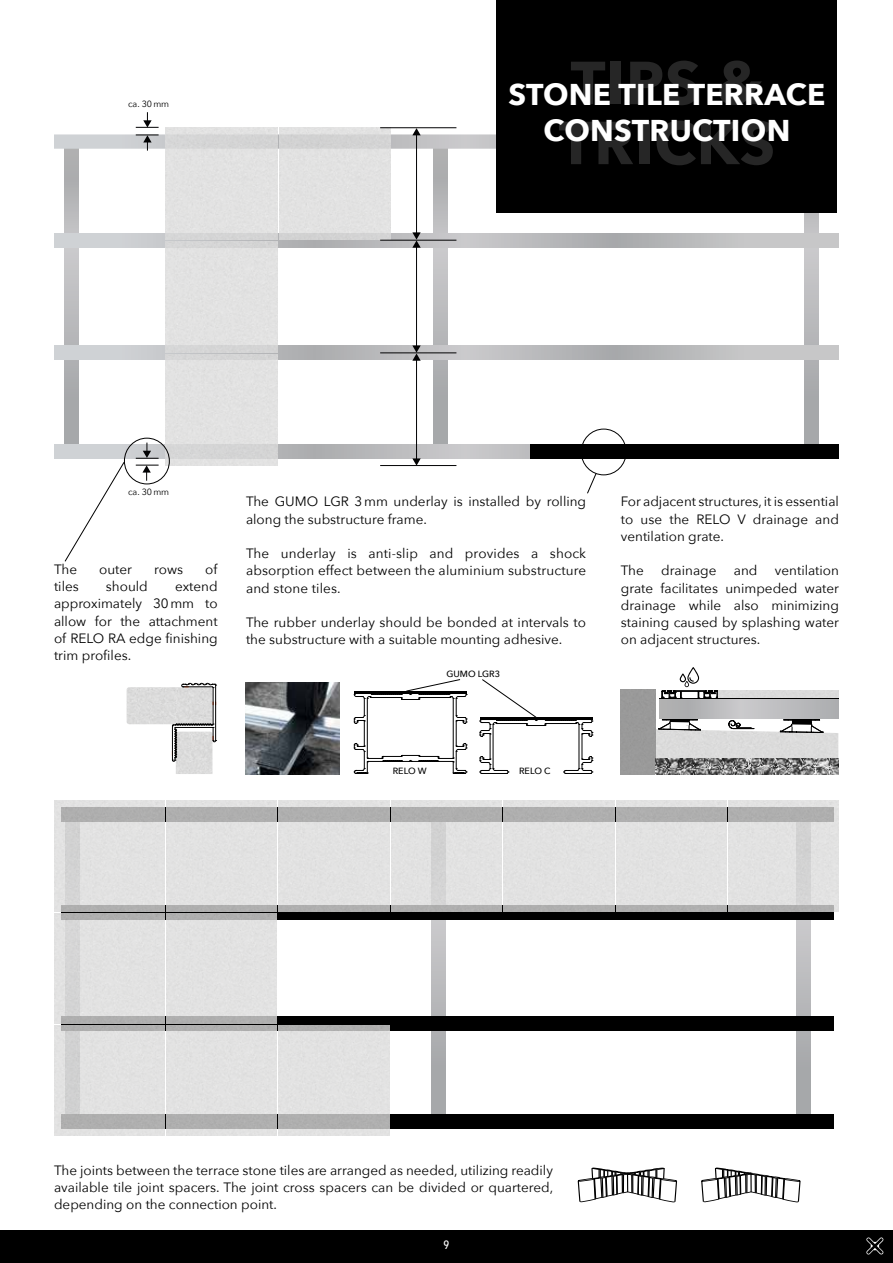
<style>
.page{position:relative;width:893px;height:1263px;background:#fff}
.page>*{position:absolute;margin:0;border:0;box-sizing:border-box;transform-origin:0 0}
.t1{font:700 60px/60px "Avenir Next";letter-spacing:.01em;color:#fff}
.t2{font:700 30px/36px "Avenir Next";letter-spacing:.01em;color:#fff;text-align:center}
.t3{font:13.5px/17.2px "Avenir Next";color:#000;text-align:justify}
.t4{font:500 12px "Avenir Next Condensed";color:#fff}
.t5{font:500 9px "Avenir Next";color:#000}
.t6{font:9px "Avenir Next";color:#000}
</style>
<div class="page">
<div style="left:0;top:1230px;width:893px;height:33px;background:#000"></div>
<svg style="left:866px;top:1237px;width:17px;height:17px"></svg>
<svg style="left:804px;top:213px;width:14px;height:231px;background:#b5b6b8"></svg>
<svg style="left:433px;top:151px;width:14px;height:293px;background:#b4b5b7"></svg>
<svg style="left:65px;top:151px;width:14px;height:293px;background:#b4b5b7"></svg>
<svg style="left:54px;top:233px;width:785px;height:14px;background:#c1c2c4"></svg>
<svg style="left:54px;top:346px;width:785px;height:14px;background:#bdbec0"></svg>
<svg style="left:54px;top:444px;width:476px;height:15px;background:#bfc0c2"></svg>
<div style="left:530px;top:444px;width:309px;height:15px;background:#000"></div>
<img style="left:166px;top:241px;width:111px;height:111px">
<img style="left:166px;top:354px;width:111px;height:111px">
<hr style="left:416px;top:134px;width:1px;height:100px;background:#020203">
<svg style="left:54px;top:112px;width:442px;height:39px"></svg>
<svg style="left:136px;top:443px;width:23px;height:16px"></svg>
<svg style="left:136px;top:465px;width:23px;height:16px"></svg>
<hr style="left:380px;top:240px;width:76px;height:1px;background:#020203">
<hr style="left:416px;top:246px;width:1px;height:101px;background:#020203">
<svg style="left:412px;top:232px;width:9px;height:16px"></svg>
<hr style="left:380px;top:352px;width:76px;height:1px;background:#020203">
<hr style="left:380px;top:465px;width:76px;height:1px;background:#020203">
<hr style="left:416px;top:359px;width:1px;height:101px;background:#020203">
<svg style="left:412px;top:345px;width:9px;height:16px"></svg>
<svg style="left:412px;top:458px;width:9px;height:7px"></svg>
<div style="left:496px;top:0;width:340px;height:213px;background:#000"></div>
<svg style="left:578px;top:1167px;width:99px;height:35px"></svg>
<svg style="left:702px;top:1168px;width:98px;height:34px"></svg>
<div style="left:655px;top:729px;width:183px;height:29px;background:#dbdbdb"></div>
<svg style="left:659px;top:718px;width:42px;height:12px"></svg>
<hr style="left:671px;top:722px;width:18px;height:3px;background:#fff">
<hr style="left:659px;top:698px;width:180px;height:1px;background:#000">
<div style="left:621px;top:689px;width:34px;height:85px;background:#999"></div>
<img style="left:655px;top:758px;width:184px;height:16px">
<svg style="left:780px;top:718px;width:43px;height:15px"></svg>
<hr style="left:792px;top:724px;width:19px;height:3px;background:#fff">
<svg style="left:728px;top:720px;width:26px;height:9px"></svg>
<svg style="left:659px;top:699px;width:180px;height:19px;background:#b9b9bb"></svg>
<svg style="left:661px;top:667px;width:58px;height:31px"></svg>
<svg style="left:797px;top:919px;width:14px;height:196px;background:#b1b2b4"></svg>
<svg style="left:431px;top:919px;width:14px;height:196px;background:#b1b2b4"></svg>
<svg style="left:61px;top:905px;width:773px;height:14px;background:#4f4f4f"></svg>
<div style="left:61px;top:1017px;width:773px;height:14px;background:#000"></div>
<div style="left:61px;top:1115px;width:773px;height:14px;background:#000"></div>
<img style="left:166px;top:913px;width:111px;height:110px">
<img style="left:166px;top:1025px;width:111px;height:111px">
<img style="left:279px;top:1025px;width:110px;height:111px">
<img style="left:54px;top:801px;width:110px;height:110px">
<img style="left:729px;top:801px;width:110px;height:110px">
<img style="left:391px;top:801px;width:111px;height:110px">
<img style="left:54px;top:913px;width:110px;height:110px">
<img style="left:54px;top:1025px;width:110px;height:111px">
<img style="left:246px;top:683px;width:94px;height:91px">
<svg style="left:354px;top:679px;width:113px;height:95px"></svg>
<svg style="left:480px;top:679px;width:113px;height:95px"></svg>
<div style="left:124px;top:438px;width:46px;height:46px;border:1px solid #000;border-radius:50%"></div>
<div style="left:581px;top:429px;width:45px;height:46px;border:1px solid #000;border-radius:50%"></div>
<svg style="left:64px;top:461px;width:61px;height:101px"></svg>
<svg style="left:587px;top:472px;width:10px;height:22px"></svg>
<img style="left:176px;top:762px;width:36px;height:12px">
<div style="left:127px;top:687px;width:85px;height:37px;background:#dbdbdb"></div>
<hr style="left:213px;top:688px;width:1px;height:36px;background:#000">
<hr style="left:215px;top:685px;width:1px;height:55px;background:#000">
<svg style="left:172px;top:723px;width:45px;height:39px"></svg>
<svg style="left:181px;top:683px;width:36px;height:5px"></svg>
<p class="t6" style="left:128px;top:96px;width:43px">ca. 30mm</p>
<h1 class="t1" style="left:559px;top:52px;width:218px">TIPS &amp;<br>TRICKS</h1>
<h2 class="t2" style="left:509px;top:77px;width:318px">STONE TILE TERRACE<br>CONSTRUCTION</h2>
<p class="t6" style="left:128px;top:484px;width:43px">ca. 30mm</p>
<p class="t3" style="left:54px;top:560px;width:25px">The</p>
<p class="t3" style="left:99px;top:560px;width:34px">outer</p>
<p class="t3" style="left:154px;top:560px;width:30px">rows</p>
<p class="t3" style="left:205px;top:560px;width:14px">of</p>
<p class="t3" style="left:54px;top:577px;width:26px">tiles</p>
<p class="t3" style="left:106px;top:577px;width:43px">should</p>
<p class="t3" style="left:54px;top:577px;width:165px;text-indent:121px">extend approximately 30mm to allow for the attachment of RELO RA edge finishing trim profiles.</p>
<p class="t3" style="left:246px;top:492px;width:342px">The GUMO LGR 3mm underlay is installed by rolling along the substructure frame.</p>
<p class="t3" style="left:246px;top:544px;width:342px">The underlay is anti-slip and provides a shock absorption effect between the aluminium substructure and stone tiles.</p>
<p class="t3" style="left:246px;top:613px;width:342px">The rubber underlay should be bonded at intervals to the substructure with a suitable mounting adhesive.</p>
<p class="t5" style="left:446px;top:667px;width:55px">GUMO LGR3</p>
<p class="t3" style="left:621px;top:492px;width:220px">For adjacent structures, it is essential to use the RELO V drainage and ventilation grate.</p>
<p class="t3" style="left:621px;top:561px;width:25px">The</p>
<p class="t3" style="left:661px;top:561px;width:57px">drainage</p>
<p class="t3" style="left:734px;top:561px;width:25px">and</p>
<p class="t3" style="left:621px;top:561px;width:220px;text-indent:154px">ventilation grate facilitates unimpeded water drainage while also minimizing staining caused by splashing water on adjacent structures.</p>
<p class="t5" style="left:393px;top:763px;width:35px">RELO W</p>
<p class="t5" style="left:519px;top:763px;width:33px">RELO C</p>
<p class="t3" style="left:54px;top:1160px;width:501px">The joints between the terrace stone tiles are arranged as needed, utilizing readily available tile joint spacers. The joint cross spacers can be divided or quartered, depending on the connection point.</p>
<p class="t4" style="left:444px;top:1237px;width:7px">9</p>
</div>
